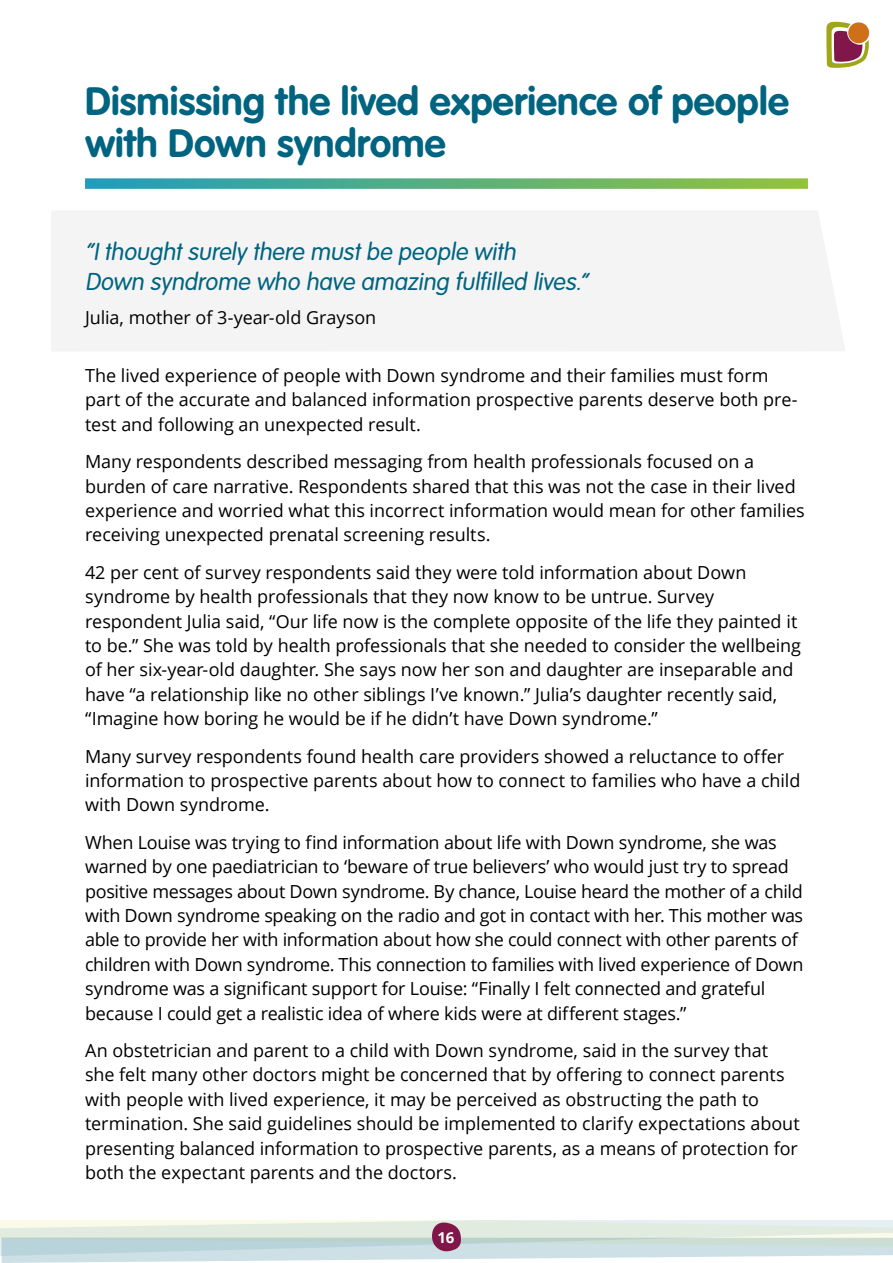
<style>
.page{position:relative;width:893px;height:1263px;background:#fff}
.page>*{position:absolute;margin:0;border:0;box-sizing:border-box;transform-origin:0 0}
.t1{font:700 39px/42px "VAG Rounded Std";color:#006480}
.t2{font:italic 300 24px/30px "VAG Rounded Std";color:#006480}
.t3{font:18px/24.5px "Open Sans";letter-spacing:-.005em;color:#000}
.t4{font:700 15px "Open Sans";color:#fff}
</style>
<div class="page">
<div style="left:51px;top:211px;width:794px;height:140px;background:#f5f4f4"></div>
<svg style="left:0;top:1220px;width:893px;height:43px;background:#d6e2e0"></svg>
<svg style="left:826px;top:21px;width:43px;height:47px"></svg>
<svg style="left:85px;top:178px;width:723px;height:11px;background:#61b283"></svg>
<h1 class="t1" style="left:85px;top:82px;width:705px">Dismissing the lived experience of people with Down syndrome</h1>
<h2 class="t2" style="left:85px;top:238px;width:509px">“Ithoughtsurely there mustbe people with<br>Down syndrome who have amazing fulfilled lives.”</h2>
<p class="t3" style="left:85px;top:304px;width:293px">Julia, mother of 3-year-old Grayson</p>
<p class="t3" style="left:85px;top:363px;width:714px">The lived experience of people with Down syndrome and their families must form part of the accurate and balanced information prospective parents deserve both pre&shy;test and following an unexpected result.</p>
<p class="t3" style="left:85px;top:449px;width:721px">Many respondents described messaging from health professionals focused on a burden of care narrative. Respondents shared that this was not the case in their lived experience and worried what this incorrect information would mean for other families receiving unexpected prenatal screening results.</p>
<p class="t3" style="left:85px;top:559px;width:717px">42 per cent of survey respondents said they were told information about Down syndrome by health professionals that they now know to be untrue. Survey respondent Julia said, “Our life now is the complete opposite of the life they painted it to be.” She was told by health professionals that she needed to consider the wellbeing of her six-year-old daughter. She says now her son and daughter are inseparable and have “a relationship like no other siblings I’ve known.” Julia’s daughter recently said, “Imagine how boring he would be if he didn’t have Down syndrome.”</p>
<p class="t3" style="left:85px;top:743px;width:717px">Many survey respondents found health care providers showed a reluctance to offer information to prospective parents about how to connect to families who have a child with Down syndrome.</p>
<p class="t3" style="left:85px;top:829px;width:720px">When Louise was trying to find information about life with Down syndrome, she was warned by one paediatrician to ‘beware of true believers’ who would just try to spread positive messages about Down syndrome. By chance, Louise heard the mother of a child with Down syndrome speaking on the radio and got in contact with her. This mother was able to provide her with information about how she could connect with other parents of children with Down syndrome. This connection to families with lived experience of Down syndrome was a significant support for Louise: “Finally I felt connected and grateful because I could get a realistic idea of where kids were at different stages.”</p>
<p class="t3" style="left:85px;top:1038px;width:716px">An obstetrician and parent to a child with Down syndrome, said in the survey that she felt many other doctors might be concerned that by offering to connect parents with people with lived experience, it may be perceived as obstructing the path to termination. She said guidelines should be implemented to clarify expectations about presenting balanced information to prospective parents, as a means of protection for both the expectant parents and the doctors.</p>
<p class="t4" style="left:437px;top:1227px;width:18px">16</p>
</div>
